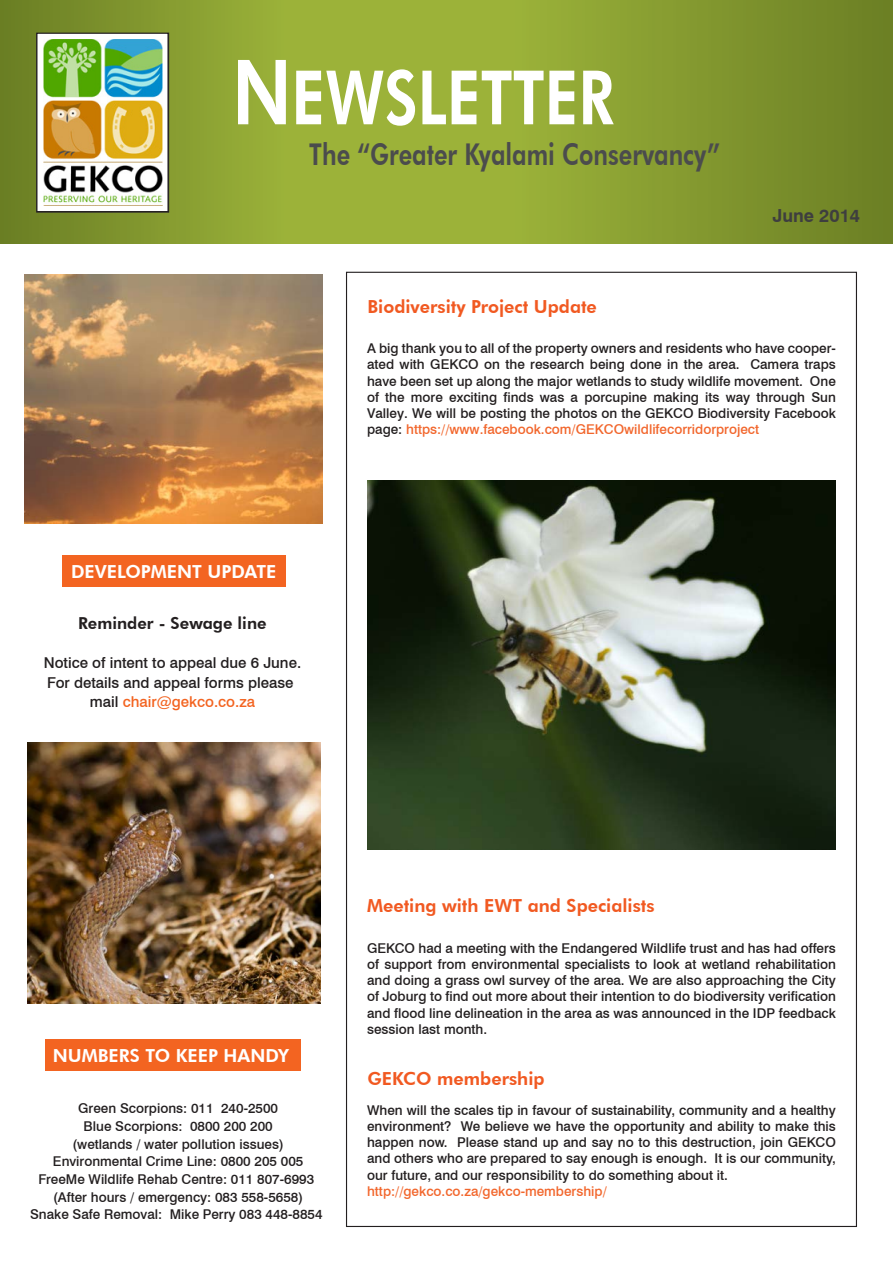
<style>
.page{position:relative;width:893px;height:1263px;background:#fff}
.page>*{position:absolute;margin:0;border:0;box-sizing:border-box;transform-origin:0 0}
.t1{font:800 75px "Futura BT";color:#fff;scale:.79 1}
.t2{font:800 30px "Futura BT";color:#4b4c4d;scale:.79 1}
.t3{font:800 18px "Futura BT";color:#f15921}
.t4{font:800 18px "Futura BT";color:#fff}
.t5{font:700 18px "Swiss 721 BT";color:#3e3e3f}
.t6{font:800 16.5px "Futura BT";color:#231f20}
.t7{font:500 15px/19.5px "Swiss 721 BT";color:#231f20;text-align:center}
.t8{font:500 13.5px/16.2px "Swiss 721 BT";color:#231f20;text-align:justify}
.t9{font:500 13.5px "Swiss 721 BT";color:#f2662c}
.s1{font-size:90px}
.s2{color:#f36421}
.s3{color:#f2662c}
</style>
<div class="page">
<svg style="left:0;top:0;width:893px;height:244px;background:#8aa032"></svg>
<div style="left:62px;top:555px;width:224px;height:32px;background:#f36421"></div>
<div style="left:45px;top:1039px;width:255px;height:31px;background:#f36421"></div>
<svg style="left:36px;top:33px;width:133px;height:180px"></svg>
<div style="left:37px;top:33px;width:131px;height:178px;background:#fff"></div>
<img style="left:43px;top:40px;width:119px;height:163px">
<img style="left:367px;top:480px;width:469px;height:369px">
<img style="left:27px;top:742px;width:294px;height:261px">
<img style="left:24px;top:274px;width:298px;height:250px">
<h1 class="t1" style="left:232px;top:52px;width:485px"><span class="s1">N</span>EWSLETTER</h1>
<h2 class="t2" style="left:309px;top:136px;width:522px">The “Greater Kyalami Conservancy”</h2>
<h3 class="t3" style="left:367px;top:296px;width:231px">Biodiversity Project Update</h3>
<h3 class="t5" style="left:772px;top:204px;width:89px">June 2014</h3>
<h3 class="t4" style="left:71px;top:560px;width:207px">DEVELOPMENT UPDATE</h3>
<p class="t6" style="left:78px;top:613px;width:190px">Reminder - Sewage line</p>
<p class="t7" style="left:44px;top:653px;width:259px">Notice of intent to appeal due 6 June.<br>For details and appeal forms please mail <span class="s2">chair@gekco.co.za</span></p>
<p class="t8" style="left:367px;top:340px;width:470px">A big thank you to all of the property owners and residents who have cooper&shy;ated with GEKCO on the research being done in the area. Camera traps have been set up along the major wetlands to study wildlife movement. One of the more exciting finds was a porcupine making its way through Sun Valley. We will be posting the photos on the GEKCO Biodiversity Facebook page: <span class="s3">https://www.facebook.com/GEKCOwildlifecorridorproject</span></p>
<h3 class="t4" style="left:53px;top:1044px;width:238px">NUMBERS TO KEEP HANDY</h3>
<p class="t8" style="left:30px;top:1099px;width:294px;line-height:17.7px;text-align:center">Green Scorpions: 011 240-2500<br>Blue Scorpions: 0800 200 200<br>(wetlands / water pollution issues)<br>Environmental Crime Line: 0800 205 005<br>FreeMe Wildlife Rehab Centre: 011 807-6993 (After hours / emergency: 083 558-5658)<br>Snake Safe Removal: Mike Perry 083 448-8854</p>
<h3 class="t3" style="left:367px;top:895px;width:289px">Meeting with EWT and Specialists</h3>
<p class="t8" style="left:367px;top:940px;width:470px">GEKCO had a meeting with the Endangered Wildlife trust and has had offers of support from environmental specialists to look at wetland rehabilitation and doing a grass owl survey of the area. We are also approaching the City of Joburg to find out more about their intention to do biodiversity verification and flood line delineation in the area as was announced in the IDP feedback session last month.</p>
<h3 class="t3" style="left:367px;top:1067px;width:179px">GEKCO membership</h3>
<p class="t8" style="left:367px;top:1102px;width:470px">When will the scales tip in favour of sustainability, community and a healthy environment? We believe we have the opportunity and ability to make this happen now. Please stand up and say no to this destruction, join GEKCO and others who are prepared to say enough is enough. It is our community, our future, and our responsibility to do something about it.</p>
<p class="t9" style="left:367px;top:1183px;width:241px">http://gekco.co.za/gekco-membership/</p>
</div>
